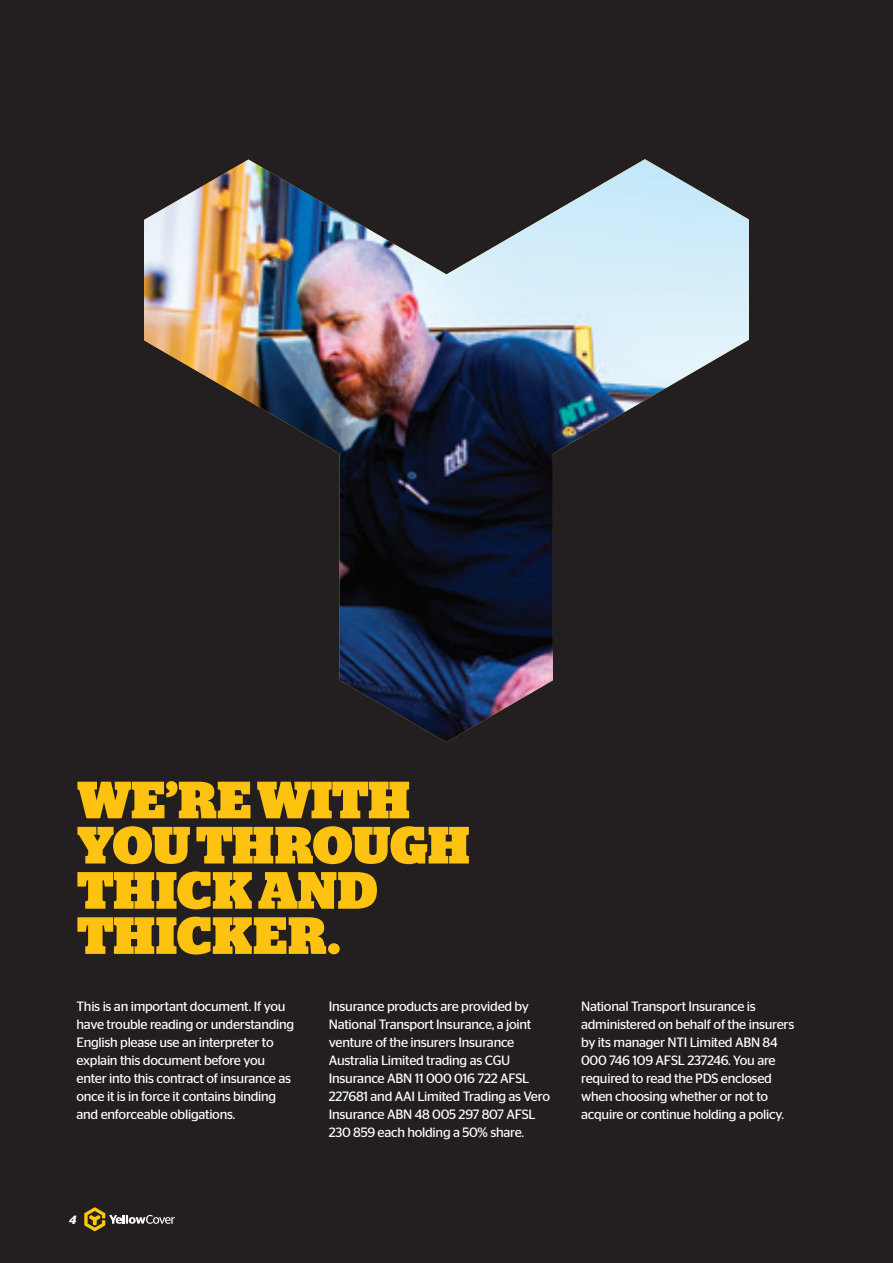
<style>
.page{position:relative;width:893px;height:1263px;background:#231f20}
.page>*{position:absolute;margin:0;border:0;box-sizing:border-box;transform-origin:0 0}
.Headline_-_Yellow{font:900 52.35px/45.2px "Stag";color:#fec210}
.Body_-_White{font:13.5px/18px "Stag Sans";letter-spacing:-.02em;color:#fff}
.t1{font:italic 600 12px "Stag Sans";color:#fff}
</style>
<div class="page">
<img style="left:144px;top:159px;width:605px;height:583px">
<svg style="left:84px;top:1207px;width:91px;height:24px"></svg>
<p class="Headline_-_Yellow" style="left:77px;top:778px;width:394px">WE’RE WITH<br>YOU THROUGH<br>THICK AND<br>THICKER.</p>
<p class="Body_-_White" style="left:77px;top:997px;width:219px">This is an important document. If you have trouble reading or understanding English please use an interpreter to explain this document before you enter into this contract of insurance as once it is in force it contains binding and enforceable obligations.</p>
<p class="Body_-_White" style="left:329px;top:997px;width:223px">Insurance products are provided by National Transport Insurance, a joint venture of the insurers Insurance Australia Limited trading as CGU Insurance ABN 11 000 016 722 AFSL 227681 and AAI Limited Trading as Vero Insurance ABN 48 005 297 807 AFSL 230 859 each holding a 50% share.</p>
<p class="Body_-_White" style="left:581px;top:997px;width:215px">National Transport Insurance is administered on behalf of the insurers by its manager NTI Limited ABN 84<br>000 746 109 AFSL 237246. You are required to read the PDS enclosed when choosing whether or not to acquire or continue holding a policy.</p>
<p class="t1" style="left:69px;top:1212px;width:9px">4</p>
</div>
